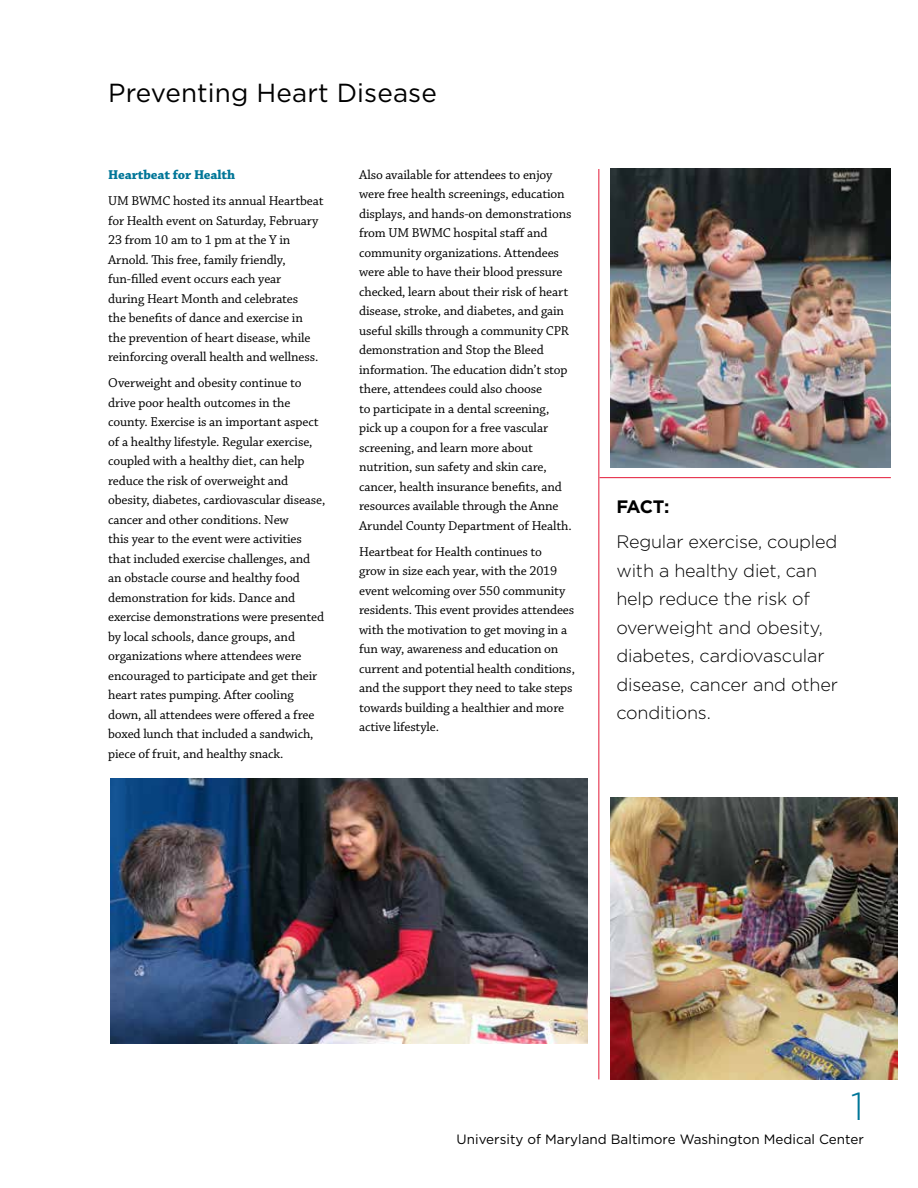
<style>
.page{position:relative;width:918px;height:1188px;background:#fff}
.page>*{position:absolute;margin:0;border:0;box-sizing:border-box;transform-origin:0 0}
.t1{font:300 39px "Gotham";color:#007698}
.t2{font:26.1px "Gotham";letter-spacing:.005em;color:#000}
.t3{font:300 18px/28.5px "Gotham";letter-spacing:-.01em;color:#000}
.t4{font:700 18px "Gotham";color:#000}
.t5{font:13.5px/19.5px "Chaparral Pro";letter-spacing:-.01em;color:#000}
.t6{font:13.5px "Gotham";color:#000}
.t7{font:700 13.5px "Chaparral Pro";letter-spacing:-.01em;color:#007698}
</style>
<div class="page">
<img style="left:111px;top:779px;width:476px;height:264px">
<img style="left:610px;top:798px;width:287px;height:281px">
<img style="left:610px;top:169px;width:281px;height:298px">
<hr style="left:599px;top:477px;width:292px;height:1px;background:#e31837">
<hr style="left:598px;top:169px;width:1px;height:910px;background:#e31837">
<h2 class="t2" style="left:108px;top:76px;width:330px">Preventing Heart Disease</h2>
<p class="t7" style="left:108px;top:167px;width:129px">Heartbeat for Health</p>
<p class="t5" style="left:108px;top:192px;width:217px">UM BWMC hosted its annual Heartbeat for Health event on Saturday, February 23 from 10 am to 1 pm at the Y in Arnold. This free, family friendly, fun-filled event occurs each year<br>during Heart Month and celebrates<br>the benefits of dance and exercise in the prevention of heart disease, while reinforcing overall health and wellness.</p>
<p class="t5" style="left:108px;top:374px;width:219px">Overweight and obesity continue to drive poor health outcomes in the county. Exercise is an important aspect of a healthy lifestyle. Regular exercise, coupled with a healthy diet, can help reduce the risk of overweight and obesity, diabetes, cardiovascular disease, cancer and other conditions. New<br>this year to the event were activities that included exercise challenges, and an obstacle course and healthy food demonstration for kids. Dance and exercise demonstrations were presented by local schools, dance groups, and organizations where attendees were encouraged to participate and get their heart rates pumping. After cooling down, all attendees were offered a free boxed lunch that included a sandwich, piece of fruit, and healthy snack.</p>
<p class="t5" style="left:359px;top:165px;width:214px">Also available for attendees to enjoy were free health screenings, education displays, and hands-on demonstrations from UM BWMC hospital staff and community organizations. Attendees were able to have their blood pressure checked, learn about their risk of heart disease, stroke, and diabetes, and gain useful skills through a community CPR demonstration and Stop the Bleed information. The education didn’t stop there, attendees could also choose<br>to participate in a dental screening, pick up a coupon for a free vascular screening, and learn more about nutrition, sun safety and skin care, cancer, health insurance benefits, and resources available through the Anne Arundel County Department of Health.</p>
<p class="t5" style="left:359px;top:542px;width:217px">Heartbeat for Health continues to<br>grow in size each year, with the 2019 event welcoming over 550 community residents. This event provides attendees with the motivation to get moving in a fun way, awareness and education on current and potential health conditions, and the support they need to take steps towards building a healthier and more active lifestyle.</p>
<h3 class="t4" style="left:616px;top:495px;width:55px">FACT:</h3>
<h3 class="t3" style="left:616px;top:527px;width:223px">Regular exercise, coupled with a healthy diet, can help reduce the risk of overweight and obesity, diabetes, cardiovascular disease, cancer and other conditions.</h3>
<h1 class="t1" style="left:851px;top:1081px;width:15px">1</h1>
<p class="t6" style="left:457px;top:1130px;width:409px">University of Maryland Baltimore Washington Medical Center</p>
</div>
